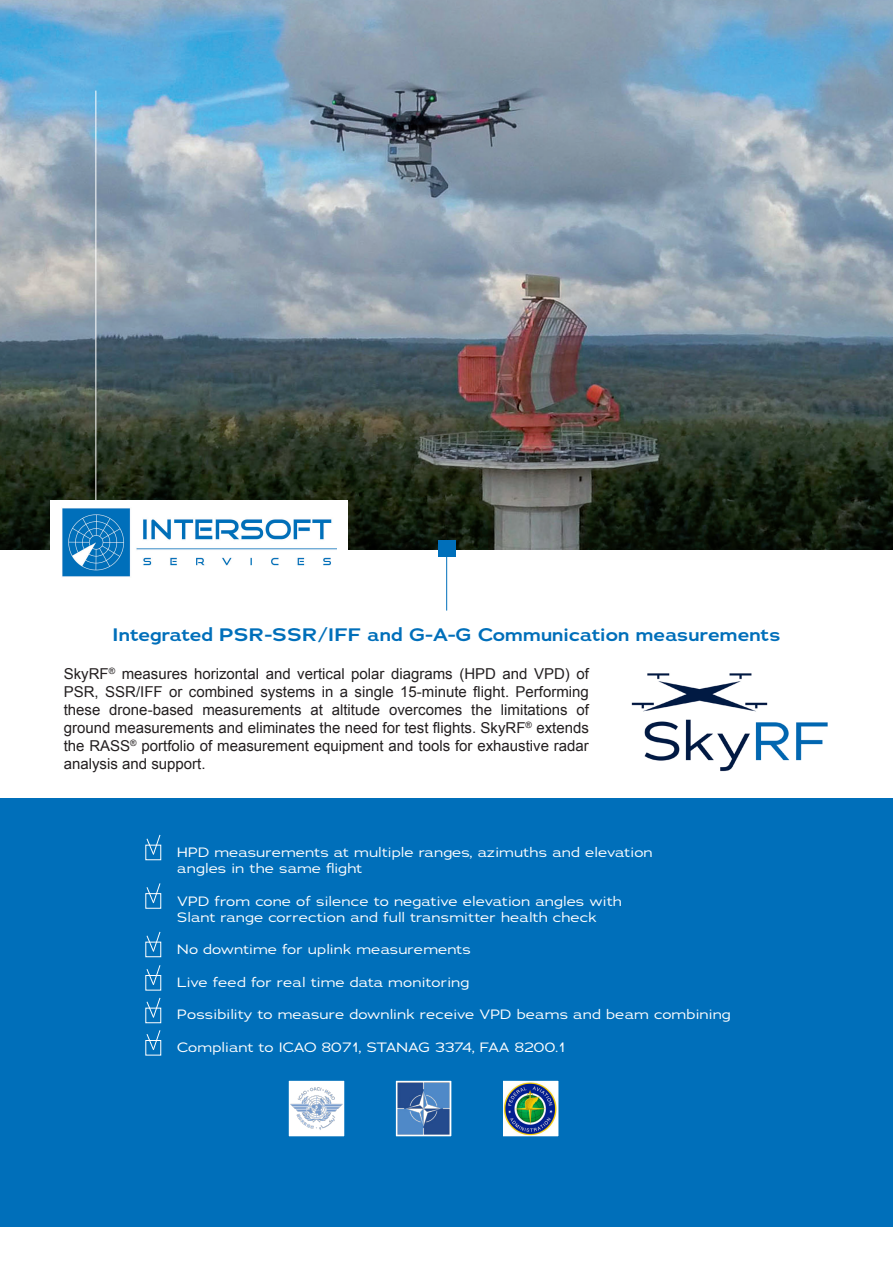
<style>
.page{position:relative;width:893px;height:1263px;background:#fff}
.page>*{position:absolute;margin:0;border:0;box-sizing:border-box;transform-origin:0 0}
.t1{font:600 18px "Adrianna Extended";color:#006fba}
.t2{font:15px/18px "Arial";color:#231f20;text-align:justify}
.t3{font:13.5px/16.2px "Adrianna Extended";color:#fff}
</style>
<div class="page">
<div style="left:0;top:798px;width:893px;height:428px;background:#006fba"></div>
<img style="left:397px;top:1082px;width:53px;height:53px">
<div style="left:395px;top:1080px;width:57px;height:57px;border:1px solid #006fba"></div>
<img style="left:504px;top:1082px;width:53px;height:53px">
<div style="left:502px;top:1080px;width:57px;height:57px;border:1px solid #006fba"></div>
<img style="left:290px;top:1082px;width:53px;height:53px">
<div style="left:288px;top:1080px;width:57px;height:57px;border:1px solid #006fba"></div>
<img style="left:0;top:0;width:893px;height:549px">
<hr style="left:96px;top:91px;width:1px;height:419px;background:#fff">
<div style="left:438px;top:540px;width:17px;height:17px;background:#006fba"></div>
<hr style="left:446px;top:549px;width:1px;height:61px;background:#006fba">
<img style="left:631px;top:673px;width:196px;height:99px">
<div style="left:50px;top:500px;width:298px;height:83px;background:#fff"></div>
<img style="left:62px;top:508px;width:275px;height:69px">
<svg style="left:146px;top:834px;width:14px;height:21px"></svg>
<svg style="left:145px;top:893px;width:16px;height:16px"></svg>
<svg style="left:146px;top:883px;width:14px;height:20px"></svg>
<svg style="left:146px;top:931px;width:14px;height:21px"></svg>
<svg style="left:146px;top:965px;width:14px;height:20px"></svg>
<svg style="left:146px;top:997px;width:14px;height:21px"></svg>
<svg style="left:146px;top:1030px;width:14px;height:20px"></svg>
<p class="t1" style="left:112px;top:622px;width:670px">Integrated PSR-SSR/IFF and G-A-G Communication measurements</p>
<p class="t2" style="left:64px;top:665px;width:527px">SkyRF<sup>®</sup> measures horizontal and vertical polar diagrams (HPD and VPD) of PSR, SSR/IFF or combined systems in a single 15-minute flight. Performing these drone-based measurements at altitude overcomes the limitations of ground measurements and eliminates the need for test flights. SkyRF<sup>®</sup> extends the RASS<sup>®</sup> portfolio of measurement equipment and tools for exhaustive radar analysis and support.</p>
<p class="t3" style="left:177px;top:844px;width:477px">HPD measurements at multiple ranges, azimuths and elevation</p>
<p class="t3" style="left:177px;top:860px;width:187px">angles in the same flight</p>
<p class="t3" style="left:177px;top:893px;width:446px">VPD from cone of silence to negative elevation angles with<br>Slant range correction and full transmitter health check</p>
<p class="t3" style="left:177px;top:941px;width:295px">No downtime for uplink measurements</p>
<p class="t3" style="left:177px;top:974px;width:294px">Live feed for real time data monitoring</p>
<p class="t3" style="left:177px;top:1006px;width:555px">Possibility to measure downlink receive VPD beams and beam combining</p>
<p class="t3" style="left:177px;top:1038px;width:390px">Compliant to ICAO 8071, STANAG 3374, FAA 8200.1</p>
</div>
